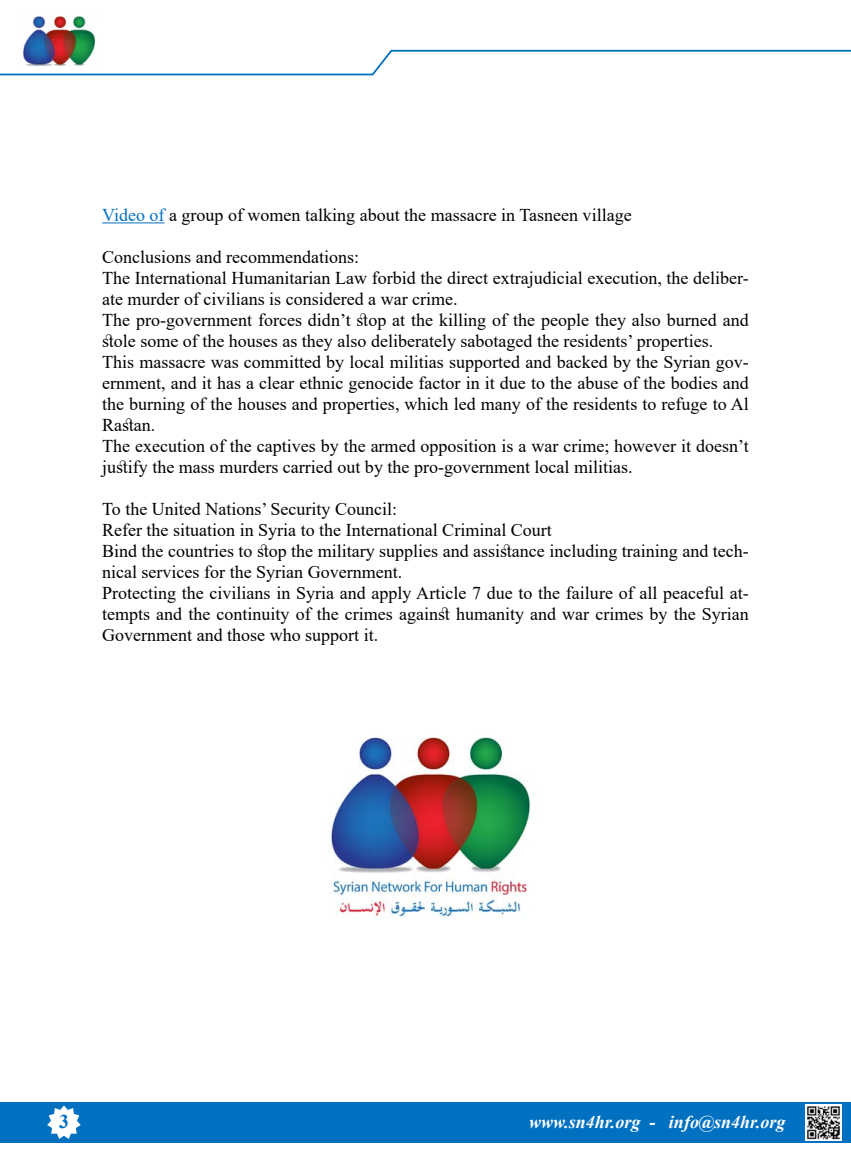
<style>
.page{position:relative;width:851px;height:1170px;background:#fff}
.page>*{position:absolute;margin:0;border:0;box-sizing:border-box;transform-origin:0 0}
.t1{font:700 19.5px "Times New Roman";color:#0070c0}
.t2{font:18px/21px "Times New Roman";color:#000}
.t3{font:italic 700 18px "Times New Roman";color:#fff}
.s1{color:#0070c0}
</style>
<div class="page">
<img style="left:23px;top:16px;width:72px;height:33px">
<div style="left:0;top:1101px;width:850px;height:41px;background:#0070c0"></div>
<svg style="left:44px;top:1101px;width:40px;height:38px"></svg>
<svg style="left:0;top:49px;width:850px;height:27px"></svg>
<img style="left:805px;top:1104px;width:36px;height:36px">
<hr style="left:102px;top:222px;width:62px;height:1px;background:#0070c0">
<img style="left:330px;top:737px;width:200px;height:182px">
<p class="t2" style="left:102px;top:204px;width:531px"><span class="s1">Video of</span> a group of women talking about the massacre in Tasneen village</p>
<p class="t2" style="left:102px;top:246px;width:258px">Conclusions and recommendations:</p>
<p class="t2" style="left:102px;top:288px;width:357px">ate murder of civilians is considered a war crime.</p>
<p class="t2" style="left:102px;top:267px;width:648px">The International Humanitarian Law forbid the direct extrajudicial execution, the deliber-</p>
<p class="t2" style="left:102px;top:309px;width:648px">The pro-government forces didn t’ stop at the killing of the people they also burned and stole some of the houses as they also deliberately sabotaged the residents’ properties.</p>
<p class="t2" style="left:102px;top:372px;width:648px">ernment, and it has a clear ethnic genocide factor in it due to the abuse of the bodies and</p>
<p class="t2" style="left:102px;top:351px;width:648px">This massacre was committed by local militias supported and backed by the Syrian gov-</p>
<p class="t2" style="left:102px;top:393px;width:648px">the burning of the houses and properties, which led many of the residents to refuge to Al Rastan.<br>The execution of the captives by the armed opposition is a war crime; however it doesn t’ justify the mass murders carried out by the pro-government local militias.</p>
<p class="t2" style="left:102px;top:498px;width:451px">To the United Nations’ Security Council:<br>Refer the situation in Syria to the International Criminal Court</p>
<p class="t2" style="left:102px;top:561px;width:301px">nical services for the Syrian Government.</p>
<p class="t2" style="left:102px;top:540px;width:648px">Bind the countries to stop the military supplies and assistance including training and tech-</p>
<p class="t2" style="left:102px;top:582px;width:648px">Protecting the civilians in Syria and apply Article 7 due to the failure of all peaceful at-</p>
<p class="t2" style="left:102px;top:624px;width:277px">Government and those who support .i t</p>
<p class="t2" style="left:102px;top:603px;width:648px">tempts and the continuity of the crimes against humanity and war crimes by the Syrian</p>
<p class="t1" style="left:59px;top:1106px;width:11px">3</p>
<p class="t3" style="left:529px;top:1108px;width:113px">www.sn4hr.org</p>
<p class="t3" style="left:649px;top:1108px;width:7px">-</p>
<p class="t3" style="left:669px;top:1108px;width:118px">info@sn4hr.org</p>
</div>
